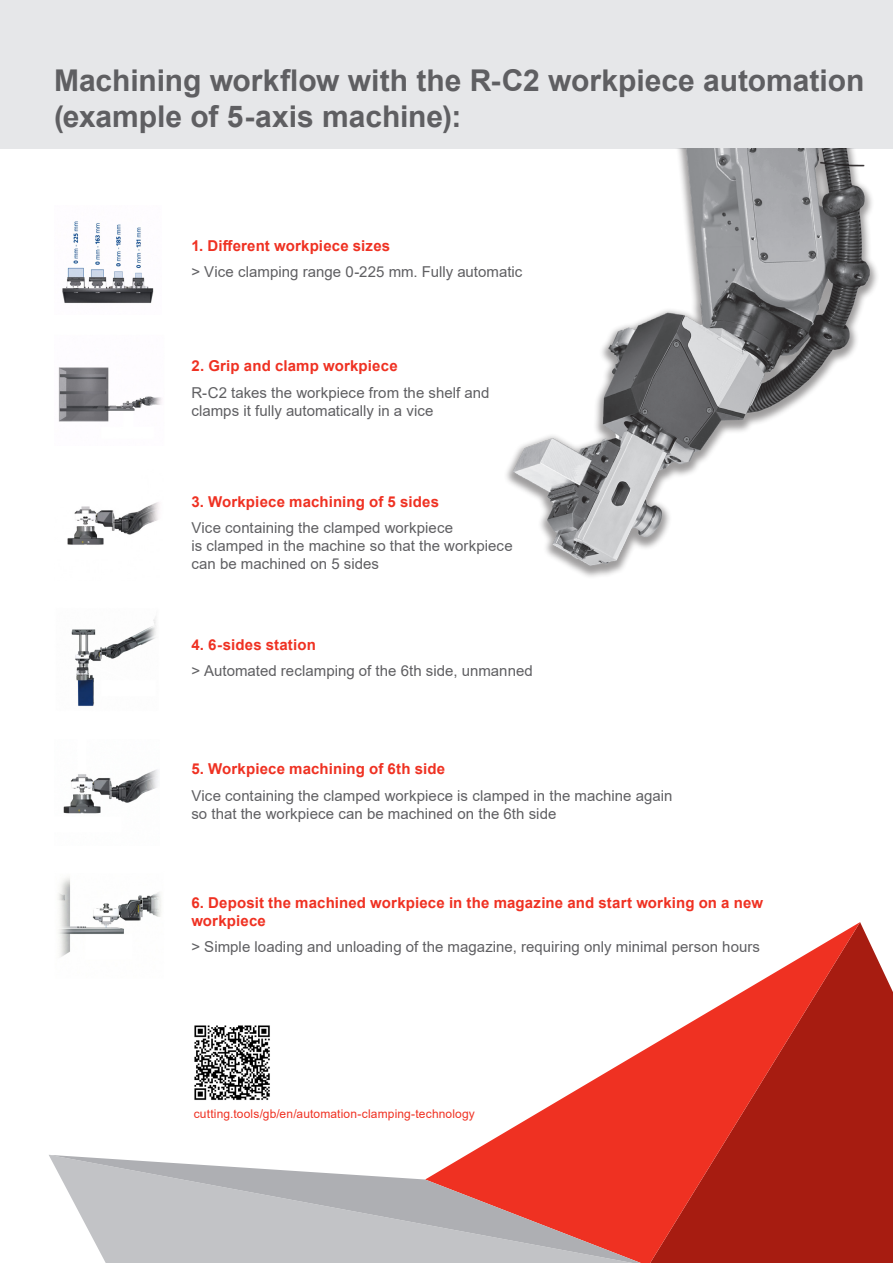
<style>
.page{position:relative;width:893px;height:1263px;background:#fff}
.page>*{position:absolute;margin:0;border:0;box-sizing:border-box;transform-origin:0 0}
.CB_AF_Zitat-Reg-20{font:700 30px/36px "Arial";color:#5f5f62}
.CB_AF_FT-Reg-01{font:15px/18px "Arial";letter-spacing:.005em;color:#5f5f62}
.CB_AF_FT-Reg-01-2{font:700 15px/18px "Arial";letter-spacing:.01em;color:#ef3122}
.CB_AF_FT02{font:12px "Arial";letter-spacing:.01em;color:#ef3122}
</style>
<div class="page">
<div style="left:0;top:0;width:893px;height:148px;background:#e6e7e9"></div>
<svg style="left:860px;top:922px;width:33px;height:341px;background:#b03329"></svg>
<svg style="left:466px;top:922px;width:394px;height:341px"></svg>
<svg style="left:49px;top:1155px;width:592px;height:108px;background:#cfa7a6"></svg>
<img style="left:503px;top:148px;width:378px;height:429px">
<img style="left:62px;top:221px;width:92px;height:82px">
<img style="left:58px;top:367px;width:104px;height:55px">
<img style="left:67px;top:502px;width:92px;height:43px">
<img style="left:71px;top:617px;width:85px;height:89px">
<img style="left:63px;top:769px;width:95px;height:45px">
<img style="left:58px;top:877px;width:103px;height:80px">
<img style="left:194px;top:1025px;width:76px;height:75px">
<p class="CB_AF_Zitat-Reg-20" style="left:54px;top:63px;width:812px">Machining workflow with the R-C2 workpiece automation (example of 5-axis machine):</p>
<p class="CB_AF_FT-Reg-01-2" style="left:191px;top:236px;width:200px">1. Different workpiece sizes</p>
<p class="CB_AF_FT-Reg-01" style="left:191px;top:263px;width:333px">&gt; Vice clamping range 0-225 mm. Fully automatic</p>
<p class="CB_AF_FT-Reg-01-2" style="left:191px;top:357px;width:208px">2. Grip and clamp workpiece</p>
<p class="CB_AF_FT-Reg-01" style="left:191px;top:384px;width:300px">R-C2 takes the workpiece from the shelf and clamps it fully automatically in a vice</p>
<p class="CB_AF_FT-Reg-01-2" style="left:191px;top:493px;width:249px">3. Workpiece machining of 5 sides</p>
<p class="CB_AF_FT-Reg-01" style="left:191px;top:519px;width:323px">Vice containing the clamped workpiece<br>is clamped in the machine so that the workpiece can be machined on 5 sides</p>
<p class="CB_AF_FT-Reg-01-2" style="left:191px;top:636px;width:126px">4. 6-sides station</p>
<p class="CB_AF_FT-Reg-01" style="left:191px;top:662px;width:343px">&gt; Automated reclamping of the 6th side, unmanned</p>
<p class="CB_AF_FT-Reg-01-2" style="left:191px;top:760px;width:255px">5. Workpiece machining of 6th side</p>
<p class="CB_AF_FT-Reg-01" style="left:191px;top:786px;width:483px">Vice containing the clamped workpiece is clamped in the machine again so that the workpiece can be machined on the 6th side</p>
<p class="CB_AF_FT-Reg-01-2" style="left:191px;top:893px;width:573px">6. Deposit the machined workpiece in the magazine and start working on a new workpiece</p>
<p class="CB_AF_FT-Reg-01" style="left:191px;top:938px;width:570px">&gt; Simple loading and unloading of the magazine, requiring only minimal person hours</p>
<p class="CB_AF_FT02" style="left:194px;top:1106px;width:283px">cutting.tools/gb/en/automation-clamping-technology</p>
</div>
